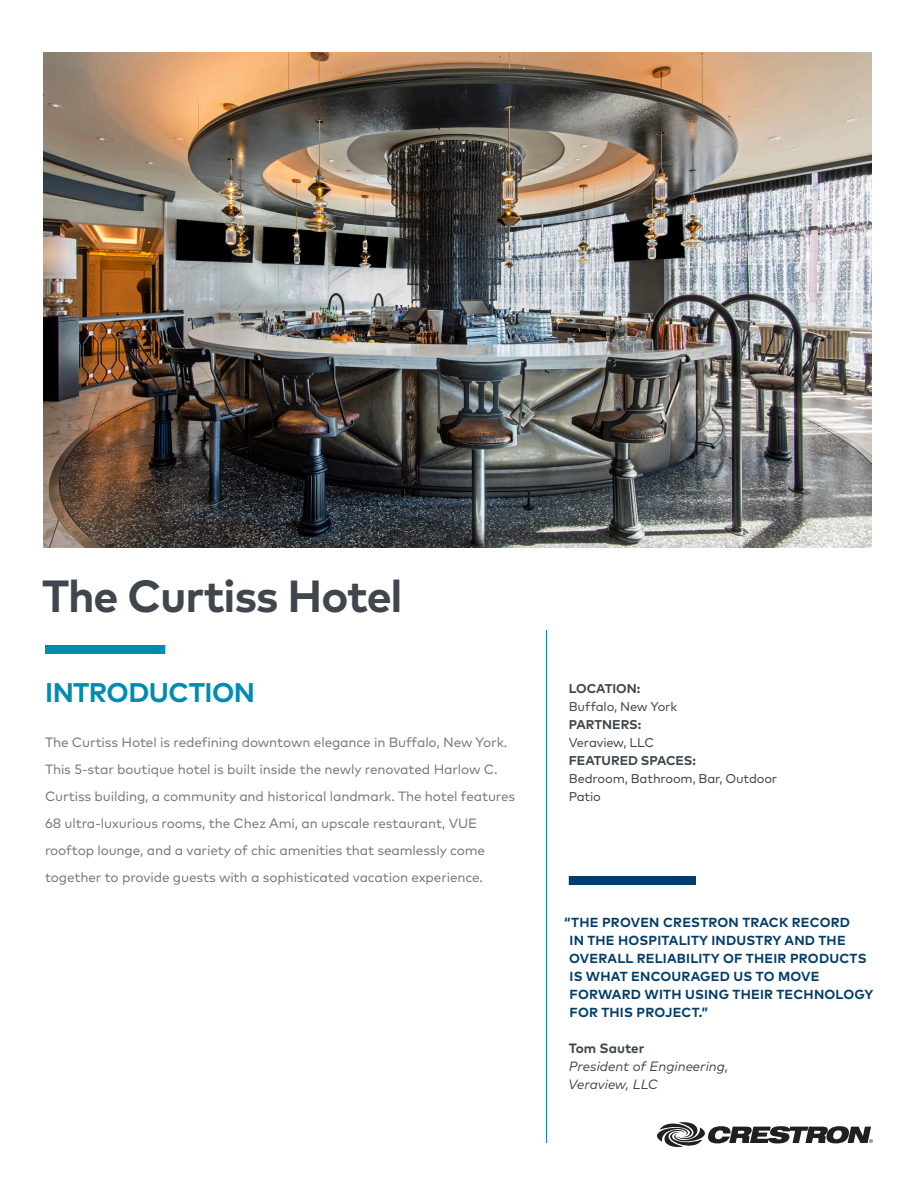
<style>
.page{position:relative;width:918px;height:1188px;background:#fff}
.page>*{position:absolute;margin:0;border:0;box-sizing:border-box;transform-origin:0 0}
.Document_Header{font:700 45px "Mark Pro";letter-spacing:-.025em;color:#3f464d}
.Intro_Header{font:700 27px "Mark Pro";letter-spacing:-.015em;color:#008bb3}
.Body_Copy{font:13.5px/27px "Mark Pro";letter-spacing:-.01em;color:#747a81}
.Sidebar_Quote_Speake{font:italic 13.5px "Mark Pro";color:#3f464d}
.Sidebar_Quote_Speake-2{font:700 13.5px "Mark Pro";color:#3f464d}
.t1{font:700 13.2px/18px "Mark Pro";letter-spacing:.015em;color:#003d6a}
.Sidebar_Body_Copy{font:12.75px/18px "Mark Pro";letter-spacing:-.01em;color:#3f464d}
.Sidebar_Body_Copy-2{font:700 12.75px "Mark Pro";letter-spacing:-.005em;color:#3f464d}
</style>
<div class="page">
<hr style="left:546px;top:630px;width:1px;height:513px;background:#008bb3">
<svg style="left:657px;top:1122px;width:216px;height:25px"></svg>
<img style="left:43px;top:52px;width:828px;height:495px">
<div style="left:45px;top:645px;width:120px;height:9px;background:#008bb3"></div>
<div style="left:569px;top:876px;width:127px;height:9px;background:#003d6a"></div>
<p class="Document_Header" style="left:42px;top:562px;width:362px">The Curtiss Hotel</p>
<p class="Intro_Header" style="left:45px;top:672px;width:212px">INTRODUCTION</p>
<p class="Body_Copy" style="left:45px;top:728px;width:472px">The Curtiss Hotel is redefining downtown elegance in Buffalo, New York.<br>This 5-star boutique hotel is built inside the newly renovated Harlow C.<br>Curtiss building, a community and historical landmark. The hotel features 68 ultra-luxurious rooms, the Chez Ami, an upscale restaurant, VUE rooftop lounge, and a variety of chic amenities that seamlessly come together to provide guests with a sophisticated vacation experience.</p>
<p class="Sidebar_Body_Copy-2" style="left:569px;top:679px;width:73px">LOCATION:</p>
<p class="Sidebar_Body_Copy" style="left:569px;top:696px;width:110px">Buffalo, New York</p>
<p class="Sidebar_Body_Copy-2" style="left:569px;top:715px;width:74px">PARTNERS:</p>
<p class="Sidebar_Body_Copy" style="left:569px;top:732px;width:87px">Veraview, LLC</p>
<p class="Sidebar_Body_Copy-2" style="left:569px;top:751px;width:129px">FEATURED SPACES:</p>
<p class="Sidebar_Body_Copy" style="left:569px;top:768px;width:210px">Bedroom, Bathroom, Bar, Outdoor<br>Patio</p>
<p class="t1" style="left:569px;top:912px;width:306px;text-indent:-5px">“THE PROVEN CRESTRON TRACK RECORD<br>IN THE HOSPITALITY INDUSTRY AND THE<br>OVERALL RELIABILITY OF THEIR PRODUCTS<br>IS WHAT ENCOURAGED US TO MOVE<br>FORWARD WITH USING THEIR TECHNOLOGY<br>FOR THIS PROJECT.”</p>
<p class="Sidebar_Quote_Speake-2" style="left:569px;top:1038px;width:77px">Tom Sauter</p>
<p class="Sidebar_Quote_Speake" style="left:569px;top:1056px;width:161px">President of Engineering,</p>
<p class="Sidebar_Quote_Speake" style="left:568px;top:1074px;width:91px">Veraview, LLC</p>
</div>
